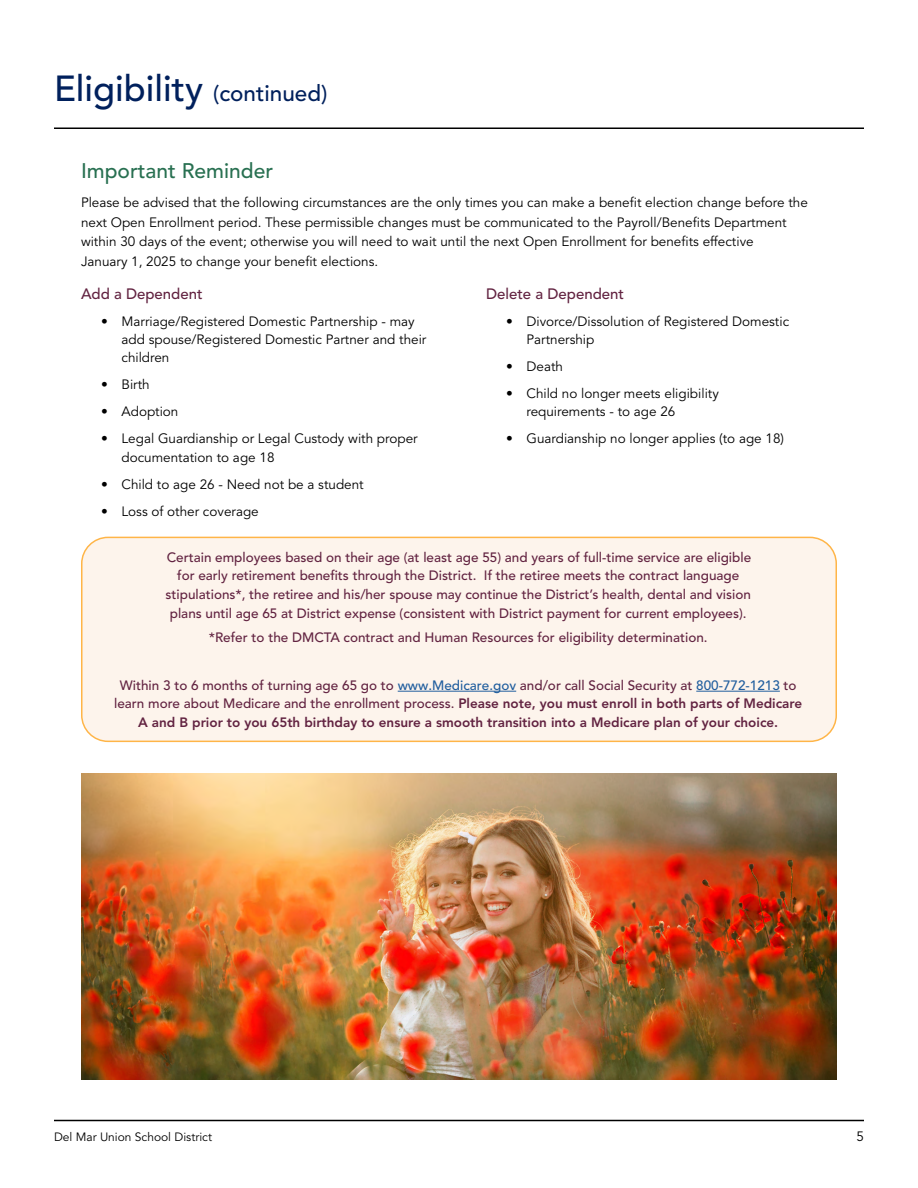
<style>
.page{position:relative;width:918px;height:1188px;background:#fff}
.page>*{position:absolute;margin:0;border:0;box-sizing:border-box;transform-origin:0 0}
.Page_Header__continued{font:500 36px "Avenir LT Std";color:#00205c}
.Header_1_Span_Column{font:500 21px "Avenir LT Std";color:#287051}
.Header_2{font:500 15px "Avenir LT Std";color:#622341}
.Call_Out_Box_9pt{font:500 13.5px/18.6px "Avenir LT Std";color:#622341;text-align:center}
.Body_Span_Column{font:13.5px/19.5px "Avenir LT Std";color:#000}
.Bullet_1{font:13.5px/18.3px "Avenir LT Std";color:#000}
.Call_Out_Box_9pt-2{font:800 13.5px/18.6px "Avenir LT Std";color:#622341;text-align:center}
.Bullet_1_LEFT{font:13.5px/18.3px "Avenir LT Std";color:#000}
.t1{font:12px "Avenir LT Std";color:#000}
.s1{font-size:22.5px}
.s2{font-weight:500}
.s3{font-weight:500;color:#215e9e}
</style>
<div class="page">
<hr style="left:54px;top:128px;width:810px;height:1px;background:#000">
<hr style="left:54px;top:1120px;width:810px;height:1px;background:#000">
<div style="left:82px;top:537px;width:754px;height:204px;background:#fdf4ec;border-radius:26px"></div>
<hr style="left:398px;top:691px;width:118px;height:1px;background:#215e9e">
<hr style="left:696px;top:691px;width:84px;height:1px;background:#215e9e">
<div style="left:81px;top:537px;width:756px;height:205px;border:2px solid #ffb548;border-radius:26px"></div>
<img style="left:81px;top:773px;width:756px;height:307px">
<h1 class="Page_Header__continued" style="left:54px;top:68px;width:275px">Eligibility <span class="s1">(continued)</span></h1>
<h1 class="Header_1_Span_Column" style="left:81px;top:158px;width:194px">Important Reminder</h1>
<p class="Body_Span_Column" style="left:81px;top:193px;width:728px">Please be advised that the following circumstances are the only times you can make a benefit election change before the next Open Enrollment period. These permissible changes must be communicated to the Payroll/Benefits Department within 30 days of the event; otherwise you will need to wait until the next Open Enrollment for benefits effective<br>January 1, 2025 to change your benefit elections.</p>
<h2 class="Header_2" style="left:81px;top:285px;width:123px">Add a Dependent</h2>
<p class="Bullet_1" style="left:122px;top:312px;width:306px;text-indent:-20px">• Marriage/Registered Domestic Partnership - may add spouse/Registered Domestic Partner and their children</p>
<p class="Bullet_1" style="left:101px;top:376px;width:50px">• Birth</p>
<p class="Bullet_1" style="left:101px;top:403px;width:79px">• Adoption</p>
<p class="Bullet_1" style="left:122px;top:430px;width:298px;text-indent:-20px">• Legal Guardianship or Legal Custody with proper documentation to age 18</p>
<p class="Bullet_1" style="left:101px;top:475px;width:264px">• Child to age 26 - Need not be a student</p>
<p class="Bullet_1" style="left:101px;top:502px;width:159px">• Loss of other coverage</p>
<h2 class="Header_2" style="left:486px;top:285px;width:140px">Delete a Dependent</h2>
<p class="Bullet_1_LEFT" style="left:526px;top:312px;width:264px;text-indent:-20px">• Divorce/Dissolution of Registered Domestic<br>Partnership</p>
<p class="Bullet_1" style="left:506px;top:358px;width:58px">• Death</p>
<p class="Bullet_1_LEFT" style="left:526px;top:385px;width:194px;text-indent:-20px">• Child no longer meets eligibility requirements - to age 26</p>
<p class="Bullet_1" style="left:506px;top:430px;width:279px">• Guardianship no longer applies (to age 18)</p>
<p class="Call_Out_Box_9pt" style="left:166px;top:548px;width:587px">Certain employees based on their age (at least age 55) and years of full-time service are eligible for early retirement benefits through the District. If the retiree meets the contract language stipulations*, the retiree and his/her spouse may continue the District’s health, dental and vision plans until age 65 at District expense (consistent with District payment for current employees).</p>
<p class="Call_Out_Box_9pt" style="left:209px;top:628px;width:500px">*Refer to the DMCTA contract and Human Resources for eligibility determination.</p>
<p class="Call_Out_Box_9pt-2" style="left:114px;top:676px;width:690px"><span class="s2">Within 3 to 6 months of turning age 65 go to</span> <span class="s3">www.Medicare.gov</span> <span class="s2">and/or call Social Security at</span> <span class="s3">800-772-1213</span> <span class="s2">to learn more about Medicare and the enrollment process.</span> Please note, you must enroll in both parts of Medicare<br>A and B prior to you 65th birthday to ensure a smooth transition into a Medicare plan of your choice.</p>
<p class="t1" style="left:54px;top:1130px;width:159px">Del Mar Union School District</p>
<p class="Body_Span_Column" style="left:856px;top:1127px;width:9px">5</p>
</div>
